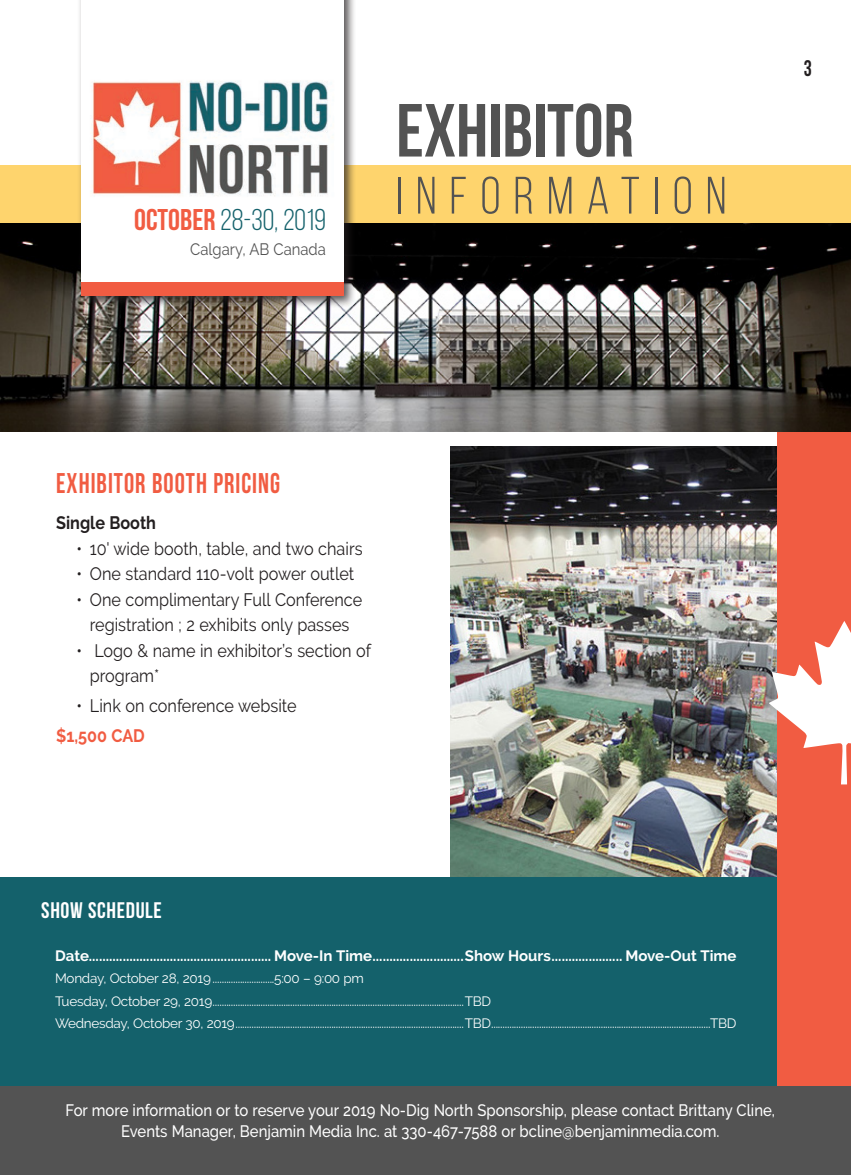
<style>
.page{position:relative;width:851px;height:1175px;background:#fff}
.page>*{position:absolute;margin:0;border:0;box-sizing:border-box;transform-origin:0 0}
.t1{font:75px "Bebas Neue";color:#535353}
.t2{font:52.5px "Bebas Neue";letter-spacing:.25em;color:#535353}
.t3{font:30px "Bebas Neue";color:#14616b}
.t4{font:28.5px "Bebas Neue";letter-spacing:.04em;color:#f15c42;scale:.9 1}
.t5{font:22.5px "Bebas Neue";letter-spacing:.03em;color:#fff}
.t6{font:22.5px "Bebas Neue";color:#231f20;scale:.9 1}
.t7{font:18px/25.5px "Raleway";color:#231f20;text-align:center;scale:.9 1}
.t8{font:700 18px "Raleway";color:#231f20;scale:.9 1}
.t9{font:700 18px "Raleway";color:#f15c42;scale:.9 1}
.t10{font:500 16.5px/21px "Raleway";color:#fff;text-align:center;scale:.9 1}
.t11{font:16.5px "Raleway";color:#535353;scale:.9 1}
.t12{font:700 15px "Raleway";color:#fff}
.t13{font:13.5px "Raleway";letter-spacing:-.02em;color:#fff}
.s1{color:#f15c42}
</style>
<div class="page">
<img style="left:450px;top:447px;width:327px;height:430px">
<div style="left:0;top:877px;width:850px;height:243px;background:#14616b"></div>
<div style="left:777px;top:348px;width:73px;height:826px;background:#f15c42"></div>
<svg style="left:768px;top:621px;width:82px;height:163px"></svg>
<img style="left:0;top:223px;width:850px;height:208px">
<div style="left:0;top:165px;width:850px;height:58px;background:#fed46d"></div>
<div style="left:78px;top:0;width:278px;height:309px;background:#231f20;opacity:.75"></div>
<div style="left:81px;top:0;width:262px;height:295px;background:#f15c42"></div>
<div style="left:81px;top:0;width:262px;height:282px;background:#fff"></div>
<img style="left:91px;top:80px;width:237px;height:116px">
<div style="left:0;top:1086px;width:850px;height:88px;background:#535353"></div>
<img style="left:0;top:348px;width:1px;height:239px">
<p class="t3" style="left:134px;top:204px;width:193px"><span class="s1">OCTOBER</span> 28-30, 2019</p>
<p class="t11" style="left:190px;top:239px;width:152px">Calgary, AB Canada</p>
<p class="t1" style="left:396px;top:89px;width:239px">EXHIBITOR</p>
<p class="t2" style="left:396px;top:167px;width:331px">INFORMATION</p>
<p class="t6" style="left:803px;top:55px;width:10px">3</p>
<p class="t4" style="left:56px;top:468px;width:250px">EXHIBITOR BOOTH PRICING</p>
<p class="t8" style="left:56px;top:513px;width:112px">Single Booth</p>
<p class="t7" style="left:76px;top:536px;width:324px">• →10' wide booth, table, and two chairs →</p>
<p class="t7" style="left:76px;top:561px;width:315px">• One standard 110-volt power outlet →</p>
<p class="t7" style="left:76px;top:587px;width:319px">• One complimentary Full Conference registration ; 2 exhibits only passes→</p>
<p class="t7" style="left:90px;top:638px;width:314px;text-align:left;text-indent:-14px">• Logo &amp; name in exhibitor’s section of program* →</p>
<p class="t7" style="left:76px;top:693px;width:246px">• Link on conference website</p>
<p class="t9" style="left:56px;top:726px;width:100px">$1,500 CAD</p>
<p class="t5" style="left:41px;top:898px;width:122px">SHOW SCHEDULE</p>
<p class="t12" style="left:55px;top:946px;width:683px">Date...................................................... Move-In Time...........................Show Hours..................... Move-Out Time</p>
<p class="t13" style="left:55px;top:970px;width:310px">Monday, October 28, 2019...........................5:00 – 9:00 pm</p>
<p class="t13" style="left:55px;top:993px;width:437px">Tuesday, October 29, 2019..............................................................................................................TBD</p>
<p class="t13" style="left:55px;top:1015px;width:682px">Wednesday, October 30, 2019....................................................................................................TBD................................................................................................TBD</p>
<p class="t10" style="left:66px;top:1099px;width:789px">For more information or to reserve your 2019 No-Dig North Sponsorship, please contact Brittany Cline,<br>Events Manager, Benjamin Media Inc. at 330-467-7588 or bcline@benjaminmedia.com.</p>
</div>
